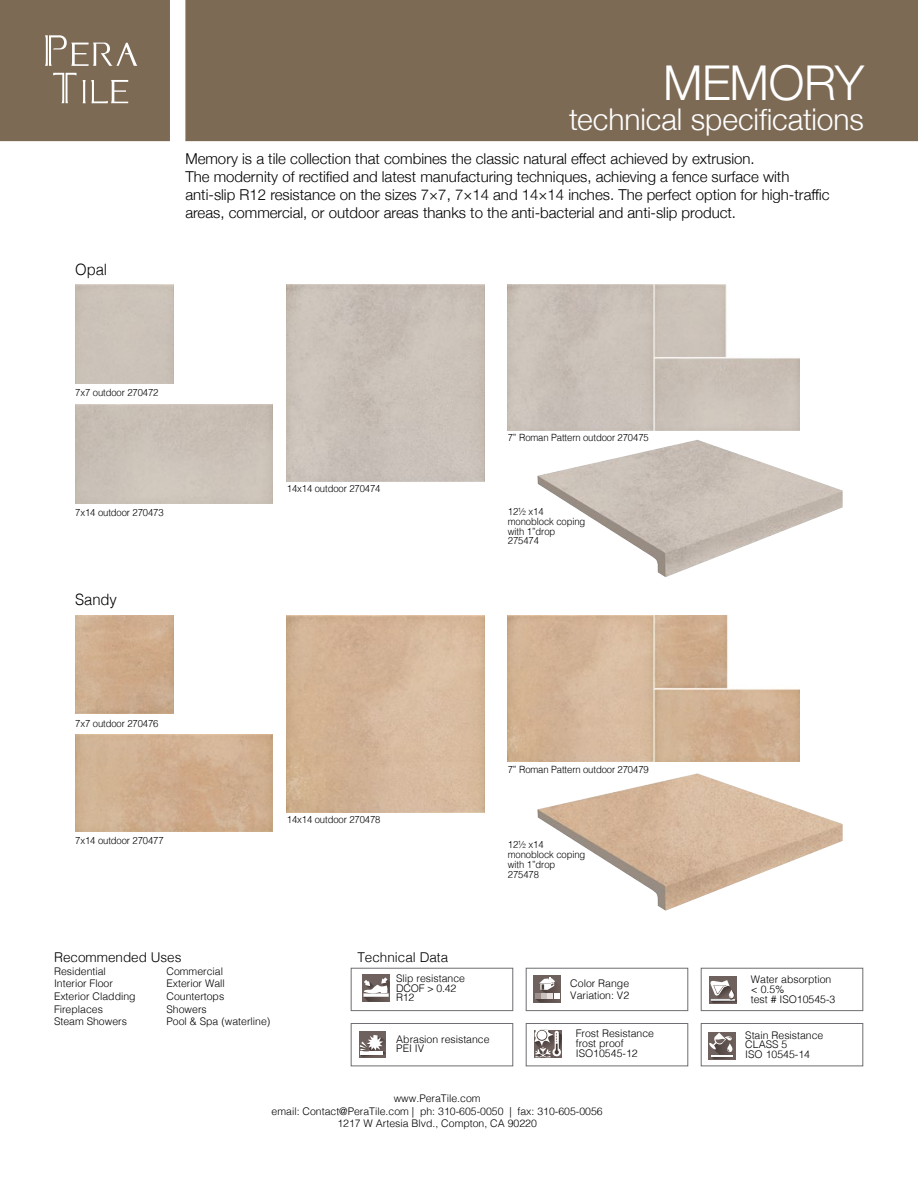
<style>
.page{position:relative;width:918px;height:1188px;background:#fff}
.page>*{position:absolute;margin:0;border:0;box-sizing:border-box;transform-origin:0 0}
.t1{font:300 48px "Helvetica Neue";letter-spacing:-.01em;color:#fff}
.t2{font:300 30px "Helvetica Neue";color:#fff}
.t3{font:300 15.6px "Helvetica";letter-spacing:-.01em;color:#000;scale:.95 1}
.t4{font:300 15px/18px "Helvetica Neue";color:#000}
.t5{font:300 13.5px "Helvetica";color:#000}
.t6{font:300 10.5px/9.6px "Helvetica";color:#000}
.t7{font:300 10.05px/9.9px "Helvetica";letter-spacing:-.01em;color:#000;scale:.95 1}
</style>
<div class="page">
<div style="left:526px;top:968px;width:162px;height:43px;background:#fff;border:1px solid #6d6e71"></div>
<div style="left:534px;top:976px;width:27px;height:27px;background:#6f615d"></div>
<svg style="left:535px;top:977px;width:25px;height:26px"></svg>
<div style="left:701px;top:1023px;width:162px;height:43px;background:#fff;border:1px solid #6d6e71"></div>
<div style="left:709px;top:1032px;width:27px;height:27px;background:#6f615d"></div>
<svg style="left:709px;top:1033px;width:24px;height:26px"></svg>
<div style="left:701px;top:968px;width:162px;height:43px;background:#fff;border:1px solid #6d6e71"></div>
<div style="left:710px;top:976px;width:27px;height:27px;background:#6f615d"></div>
<svg style="left:710px;top:980px;width:27px;height:23px"></svg>
<div style="left:526px;top:1023px;width:162px;height:43px;background:#fff;border:1px solid #6d6e71"></div>
<svg style="left:535px;top:1030px;width:27px;height:27px"></svg>
<div style="left:351px;top:968px;width:162px;height:43px;background:#fff;border:1px solid #6d6e71"></div>
<div style="left:362px;top:975px;width:28px;height:27px;background:#6f615d"></div>
<svg style="left:363px;top:977px;width:27px;height:25px"></svg>
<div style="left:351px;top:1023px;width:162px;height:43px;background:#fff;border:1px solid #6d6e71"></div>
<div style="left:359px;top:1031px;width:27px;height:27px;background:#6f615d"></div>
<hr style="left:360px;top:1051px;width:23px;height:4px;background:#fff">
<svg style="left:360px;top:1035px;width:26px;height:19px"></svg>
<img style="left:508px;top:615px;width:292px;height:146px">
<img style="left:508px;top:284px;width:292px;height:146px">
<img style="left:537px;top:440px;width:306px;height:137px">
<img style="left:537px;top:773px;width:306px;height:138px">
<div style="left:185px;top:0;width:733px;height:141px;background:#7d6a55"></div>
<div style="left:0;top:0;width:170px;height:141px;background:#7d6a55"></div>
<h1 class="t1" style="left:663px;top:45px;width:202px">MEMORY</h1>
<h2 class="t2" style="left:569px;top:96px;width:296px">technical specifications</h2>
<h3 class="t3" style="left:75px;top:256px;width:35px">Opal</h3>
<p class="t4" style="left:185px;top:148px;width:646px">Memory is a tile collection that combines the classic natural effect achieved by extrusion.<br>The modernity of rectified and latest manufacturing techniques, achieving a fence surface with anti-slip R12 resistance on the sizes 7×7, 7×14 and 14×14 inches. The perfect option for high-traffic areas, commercial, or outdoor areas thanks to the anti-bacterial and anti-slip product.</p>
<p class="t7" style="left:75px;top:387px;width:89px">7x7 outdoor 270472</p>
<p class="t7" style="left:75px;top:507px;width:95px">7x14 outdoor 270473</p>
<h3 class="t3" style="left:75px;top:586px;width:45px">Sandy</h3>
<p class="t7" style="left:75px;top:718px;width:89px">7x7 outdoor 270476</p>
<p class="t7" style="left:75px;top:835px;width:95px">7x14 outdoor 270477</p>
<p class="t7" style="left:287px;top:483px;width:100px">14x14 outdoor 270474</p>
<p class="t7" style="left:287px;top:813px;width:100px">14x14 outdoor 270478</p>
<p class="t7" style="left:508px;top:432px;width:150px">7” Roman Pattern outdoor 270475</p>
<p class="t7" style="left:508px;top:505px;width:83px">12½ x14 monoblock coping with 1”drop<br>275474</p>
<p class="t7" style="left:508px;top:763px;width:150px">7” Roman Pattern outdoor 270479</p>
<p class="t7" style="left:508px;top:839px;width:83px">12½ x14 monoblock coping with 1”drop<br>275478</p>
<p class="t5" style="left:54px;top:946px;width:129px">Recommended Uses</p>
<p class="t6" style="left:54px;top:965px;width:53px">Residential</p>
<p class="t6" style="left:166px;top:965px;width:58px">Commercial</p>
<p class="t6" style="left:54px;top:978px;width:60px">Interior Floor</p>
<p class="t6" style="left:166px;top:978px;width:60px">Exterior Wall</p>
<p class="t6" style="left:54px;top:991px;width:83px">Exterior Cladding</p>
<p class="t6" style="left:166px;top:991px;width:59px">Countertops</p>
<p class="t6" style="left:54px;top:1003px;width:51px">Fireplaces</p>
<p class="t6" style="left:166px;top:1003px;width:42px">Showers</p>
<p class="t6" style="left:54px;top:1016px;width:74px">Steam Showers</p>
<p class="t6" style="left:166px;top:1016px;width:105px">Pool &amp; Spa (waterline)</p>
<p class="t5" style="left:357px;top:946px;width:92px">Technical Data</p>
<p class="t6" style="left:396px;top:973px;width:70px">Slip resistance<br>DCOF &gt; 0.42<br>R12</p>
<p class="t6" style="left:396px;top:1033px;width:95px">Abrasion resistance<br>PEI IV</p>
<p class="t6" style="left:570px;top:976px;width:60px;line-height:12.6px">Color Range<br>Variation: V2</p>
<p class="t6" style="left:576px;top:1028px;width:80px">Frost Resistance frost proof<br>ISO10545-12</p>
<p class="t6" style="left:272px;top:1091px;width:333px;line-height:12.6px;text-align:center">www.PeraTile.com<br>email: Contact@PeraTile.com | ph: 310-605-0050 | fax: 310-605-0056<br>1217 W Artesia Blvd., Compton, CA 90220</p>
<p class="t6" style="left:751px;top:974px;width:86px">Water absorption &lt; 0.5%<br>test # ISO10545-3</p>
<p class="t6" style="left:745px;top:1030px;width:80px">Stain Resistance<br>CLASS 5<br>ISO 10545-14</p>
</div>
